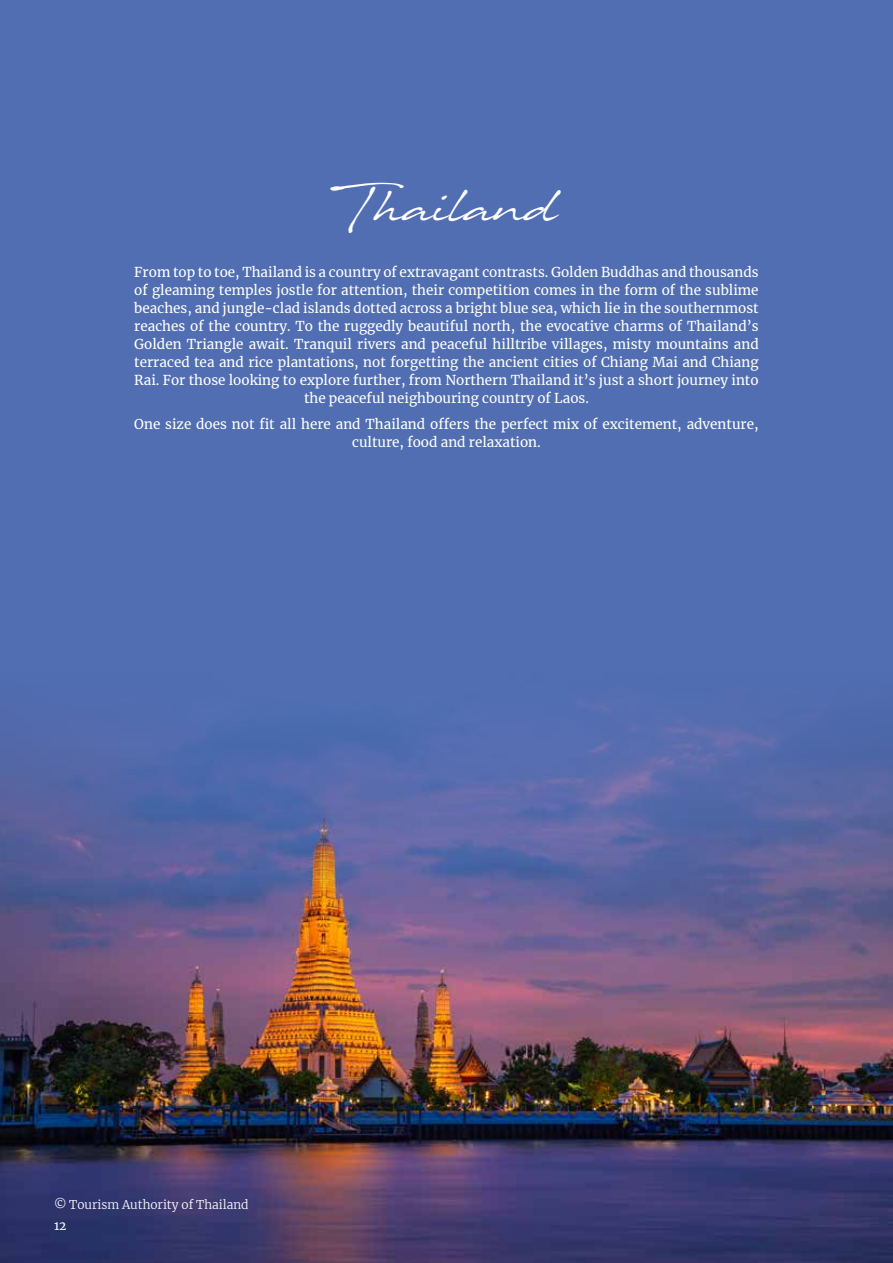
<style>
.page{position:relative;width:893px;height:1263px;background:#516eb2}
.page>*{position:absolute;margin:0;border:0;box-sizing:border-box;transform-origin:0 0}
.t1{font:45px "Javacom";color:#fff}
.t2{font:13.5px/18px "Merriweather";color:#fff;text-align:center}
.t3{font:300 12px "Merriweather";color:#fff}
.t4{font:12px "Merriweather";color:#fff}
</style>
<div class="page">
<img style="left:0;top:705px;width:893px;height:558px">
<h1 class="t1" style="left:335px;top:177px;width:225px">Thailand</h1>
<p class="t2" style="left:134px;top:262px;width:626px">From top to toe, Thailand is a country of extravagant contrasts. Golden Buddhas and thousands of gleaming temples jostle for attention, their competition comes in the form of the sublime beaches, and jungle-clad islands dotted across a bright blue sea, which lie in the southernmost reaches of the country. To the ruggedly beautiful north, the evocative charms of Thailand’s Golden Triangle await. Tranquil rivers and peaceful hilltribe villages, misty mountains and terraced tea and rice plantations, not forgetting the ancient cities of Chiang Mai and Chiang Rai. For those looking to explore further, from Northern Thailand it’s just a short journey into the peaceful neighbouring country of Laos.</p>
<p class="t2" style="left:134px;top:415px;width:626px">One size does not fit all here and Thailand offers the perfect mix of excitement, adventure, culture, food and relaxation.</p>
<p class="t3" style="left:54px;top:1196px;width:196px">© Tourism Authority of Thailand</p>
<p class="t4" style="left:54px;top:1217px;width:14px">12</p>
</div>
